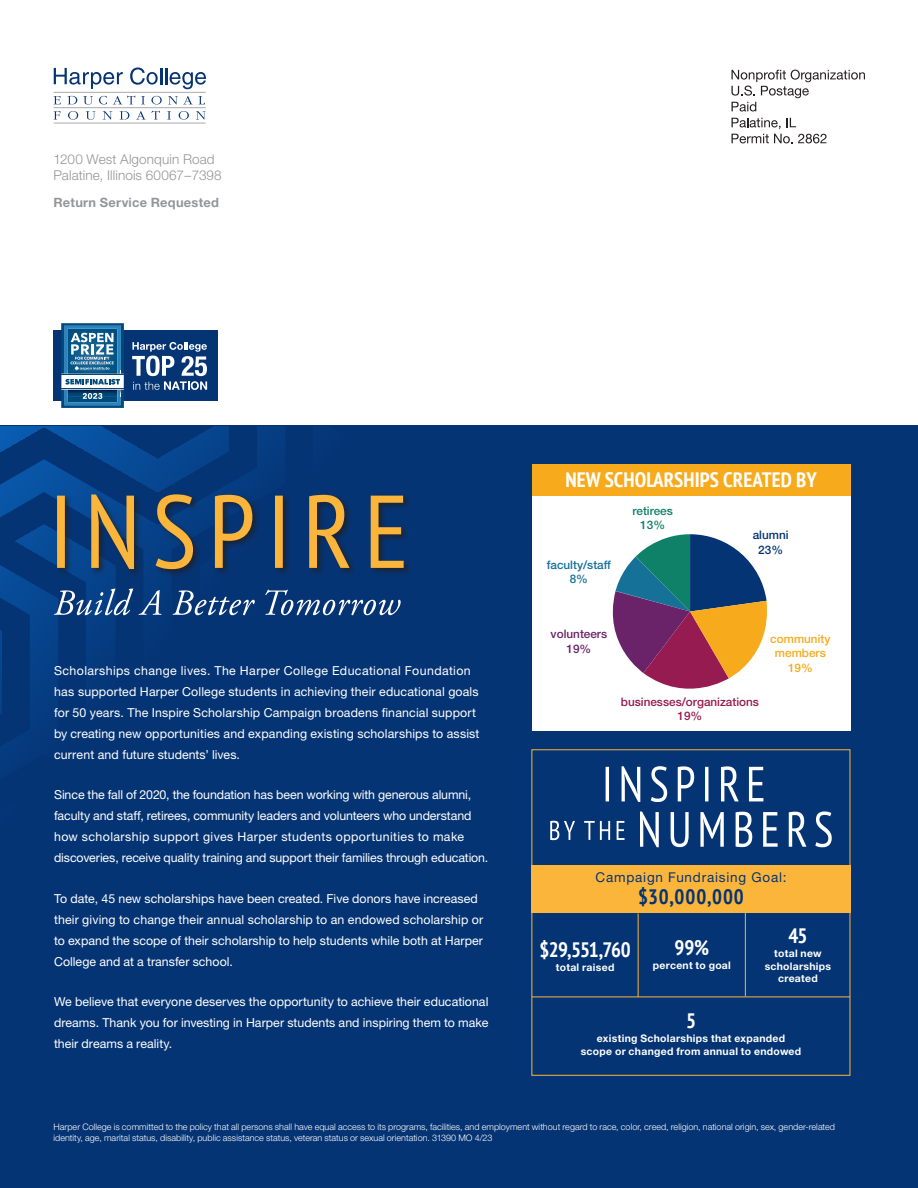
<style>
.page{position:relative;width:918px;height:1188px;background:#fff}
.page>*{position:absolute;margin:0;border:0;box-sizing:border-box;transform-origin:0 0}
.t1{font:700 condensed 20.85px "PT Sans";letter-spacing:.005em;color:#fff}
.t2{font:700 condensed 20.85px "PT Sans";letter-spacing:.05em;color:#053474}
.t3{font:300 13.5px/16.2px "Helvetica Neue LT Std";letter-spacing:.01em;color:#939598}
.t4{font:13.5px "Helvetica Neue LT Std";letter-spacing:.06em;color:#053474}
.t5{font:700 12.9px "Helvetica Neue LT Std";letter-spacing:.02em;color:#939598}
.t6{font:12.3px/21px "Helvetica Neue LT Std";letter-spacing:.005em;color:#fff}
.t7{font:500 11.7px/14.4px "Helvetica Neue LT Std";color:#961b50;text-align:center}
.t8{font:500 11.7px/14.4px "Helvetica Neue LT Std";color:#f7aa1b;text-align:center}
.t9{font:500 11.7px/14.4px "Helvetica Neue LT Std";color:#157197;text-align:center}
.t10{font:500 11.7px/14.4px "Helvetica Neue LT Std";color:#6a2269;text-align:center}
.t11{font:500 11.7px/14.4px "Helvetica Neue LT Std";color:#0e8168;text-align:center}
.t12{font:500 11.7px/14.4px "Helvetica Neue LT Std";color:#053474;text-align:center}
.t13{font:700 10.35px/12.5px "Helvetica Neue LT Std";letter-spacing:.03em;color:#fff;text-align:center}
.t14{font:300 9px/11.2px "Helvetica Neue LT Std";letter-spacing:.005em;color:#fff}
</style>
<div class="page">
<hr style="left:54px;top:107px;width:152px;height:1px;background:#a8a9ad">
<hr style="left:54px;top:123px;width:152px;height:1px;background:#a8a9ad">
<hr style="left:54px;top:92px;width:152px;height:1px;background:#a8a9ad">
<svg style="left:54px;top:68px;width:69px;height:21px"></svg>
<svg style="left:130px;top:68px;width:76px;height:21px"></svg>
<svg style="left:54px;top:96px;width:7px;height:8px"></svg>
<svg style="left:67px;top:96px;width:10px;height:8px"></svg>
<svg style="left:83px;top:96px;width:10px;height:9px"></svg>
<svg style="left:99px;top:96px;width:8px;height:9px"></svg>
<svg style="left:114px;top:96px;width:21px;height:8px"></svg>
<svg style="left:141px;top:96px;width:4px;height:8px"></svg>
<svg style="left:151px;top:96px;width:11px;height:9px"></svg>
<svg style="left:168px;top:96px;width:37px;height:9px"></svg>
<svg style="left:54px;top:111px;width:7px;height:9px"></svg>
<svg style="left:68px;top:111px;width:10px;height:9px"></svg>
<svg style="left:86px;top:111px;width:10px;height:9px"></svg>
<svg style="left:103px;top:111px;width:9px;height:9px"></svg>
<svg style="left:120px;top:111px;width:9px;height:9px"></svg>
<svg style="left:136px;top:111px;width:24px;height:9px"></svg>
<svg style="left:167px;top:111px;width:4px;height:9px"></svg>
<svg style="left:179px;top:111px;width:10px;height:9px"></svg>
<svg style="left:196px;top:111px;width:10px;height:9px"></svg>
<svg style="left:731px;top:70px;width:134px;height:42px"></svg>
<svg style="left:732px;top:118px;width:95px;height:25px"></svg>
<div style="left:0;top:426px;width:918px;height:762px;background:#053474"></div>
<div style="left:54px;top:330px;width:164px;height:71px;background:#053474"></div>
<svg style="left:132px;top:342px;width:75px;height:48px"></svg>
<svg style="left:61px;top:323px;width:63px;height:85px;background:#4c85aa"></svg>
<div style="left:531px;top:865px;width:319px;height:48px;background:#fcb53b"></div>
<hr style="left:638px;top:913px;width:1px;height:84px;background:#fcb53b">
<hr style="left:745px;top:913px;width:1px;height:83px;background:#fcb53b">
<hr style="left:532px;top:997px;width:318px;height:1px;background:#fcb53b">
<svg style="left:0;top:427px;width:851px;height:467px"></svg>
<div style="left:532px;top:464px;width:318px;height:32px;background:#f7aa1b"></div>
<p class="t3" style="left:54px;top:151px;width:170px">1200 West Algonquin Road<br>Palatine, Illinois 60067–7398</p>
<p class="t5" style="left:54px;top:194px;width:167px">Return Service Requested</p>
<p class="t6" style="left:54px;top:660px;width:427px">Scholarships change lives. The Harper College Educational Foundation has supported Harper College students in achieving their educational goals for 50 years. The Inspire Scholarship Campaign broadens financial support by creating new opportunities and expanding existing scholarships to assist current and future students’ lives.</p>
<p class="t6" style="left:54px;top:784px;width:436px">Since the fall of 2020, the foundation has been working with generous alumni, faculty and staff, retirees, community leaders and volunteers who understand how scholarship support gives Harper students opportunities to make discoveries, receive quality training and support their families through education.</p>
<p class="t6" style="left:54px;top:888px;width:431px">To date, 45 new scholarships have been created. Five donors have increased their giving to change their annual scholarship to an endowed scholarship or to expand the scope of their scholarship to help students while both at Harper College and at a transfer school.</p>
<p class="t6" style="left:54px;top:991px;width:436px;text-align:justify">We believe that everyone deserves the opportunity to achieve their educational dreams. Thank you for investing in Harper students and inspiring them to make their dreams a reality.</p>
<h1 class="t1" style="left:565px;top:466px;width:253px">NEW SCHOLARSHIPS CREATED BY</h1>
<p class="t9" style="left:547px;top:558px;width:66px">faculty/staff<br>8%</p>
<p class="t11" style="left:633px;top:504px;width:42px">retirees<br>13%</p>
<p class="t12" style="left:753px;top:528px;width:37px">alumni<br>23%</p>
<p class="t10" style="left:551px;top:627px;width:58px">volunteers<br>19%</p>
<p class="t7" style="left:621px;top:694px;width:140px">businesses/organizations<br>19%</p>
<p class="t8" style="left:770px;top:632px;width:62px">community members<br>19%</p>
<p class="t4" style="left:596px;top:869px;width:192px">Campaign Fundraising Goal:</p>
<h1 class="t2" style="left:638px;top:882px;width:107px">$30,000,000</h1>
<h1 class="t1" style="left:675px;top:934px;width:36px">99%</h1>
<p class="t13" style="left:653px;top:959px;width:80px">percent to goal</p>
<h1 class="t1" style="left:788px;top:922px;width:21px">45</h1>
<p class="t13" style="left:765px;top:947px;width:68px">total new scholarships created</p>
<h1 class="t1" style="left:540px;top:935px;width:93px">$29,551,760</h1>
<p class="t13" style="left:556px;top:961px;width:60px">total raised</p>
<h1 class="t1" style="left:686px;top:1007px;width:11px">5</h1>
<p class="t13" style="left:581px;top:1032px;width:222px">existing Scholarships that expanded scope or changed from annual to endowed</p>
<p class="t14" style="left:53px;top:1121px;width:783px">Harper College is committed to the policy that all persons shall have equal access to its programs, facilities, and employment without regard to race, color, creed, religion, national origin, sex, gender-related identity, age, marital status, disability, public assistance status, veteran status or sexual orientation. 31390 MO 4/23</p>
</div>
